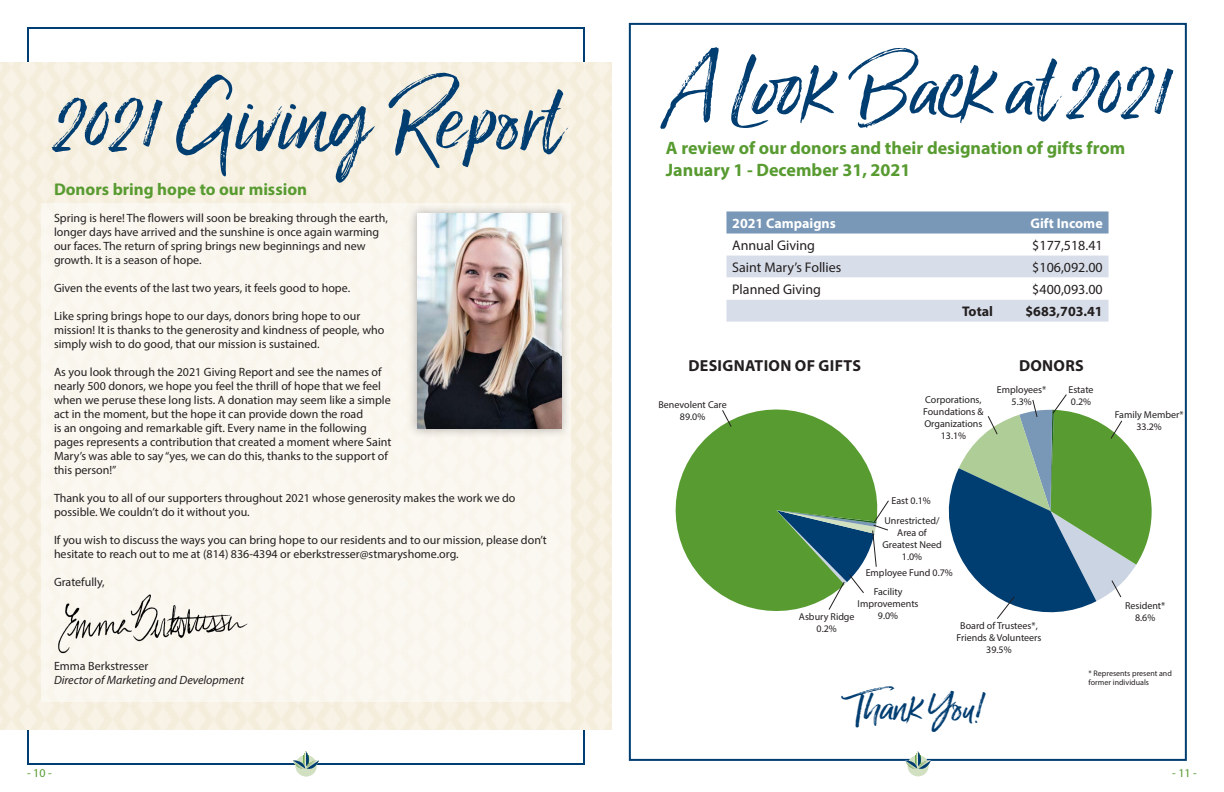
<style>
.page{position:relative;width:1224px;height:792px;background:#fff}
.page>*{position:absolute;margin:0;border:0;box-sizing:border-box;transform-origin:0 0}
.t1{font:105.7px "Lucky Fellas";color:#003d71}
.t2{font:102.6px "Lucky Fellas";color:#003d71}
.t3{font:48px "Lucky Fellas";color:#003d71}
.t4{font:700 18px/21.6px "Myriad Pro";color:#589b31}
.t5{font:700 17px "Myriad Pro";color:#589b31}
.t6{font:700 16px "Myriad Pro";letter-spacing:.02em;color:#231f20}
.t7{font:14px "Myriad Pro";color:#231f20}
.t8{font:700 14px "Myriad Pro";color:#fff}
.t9{font:700 14px "Myriad Pro";color:#231f20}
.t10{font:12px/14px "Myriad Pro";color:#231f20}
.t11{font:italic 12px "Myriad Pro";color:#231f20}
.t12{font:12px "Myriad Pro";color:#589b31}
.t13{font:10px/12px "Myriad Pro";color:#231f20;text-align:center}
.t14{font:8px/9.6px "Myriad Pro";color:#231f20}
</style>
<div class="page">
<svg style="left:675px;top:409px;width:202px;height:202px;fill:#589b31"></svg>
<div style="left:41px;top:203px;width:530px;height:498px;background:#faf7f0"></div>
<div style="left:407px;top:204px;width:164px;height:235px;background:#231f20;opacity:.3"></div>
<img style="left:417px;top:213px;width:144px;height:216px">
<img style="left:58px;top:594px;width:190px;height:60px">
<svg style="left:726px;top:211px;width:383px;height:23px;background:#7e9bb9"></svg>
<svg style="left:726px;top:256px;width:383px;height:66px"></svg>
<svg style="left:776px;top:500px;width:113px;height:110px"></svg>
<svg style="left:722px;top:410px;width:10px;height:17px"></svg>
<svg style="left:948px;top:394px;width:204px;height:225px"></svg>
<svg style="left:905px;top:752px;width:26px;height:24px"></svg>
<svg style="left:293px;top:752px;width:26px;height:24px"></svg>
<p class="t1" style="left:54px;top:62px;width:508px">2021 Giving Report</p>
<p class="t10" style="left:54px;top:211px;width:335px">Spring is here! The flowers will soon be breaking through the earth, longer days have arrived and the sunshine is once again warming our faces. The return of spring brings new beginnings and new growth. It is a season of hope.</p>
<p class="t10" style="left:54px;top:281px;width:298px">Given the events of the last two years, it feels good to hope.</p>
<p class="t10" style="left:54px;top:309px;width:332px">Like spring brings hope to our days, donors bring hope to our mission! It is thanks to the generosity and kindness of people, who simply wish to do good, that our mission is sustained.</p>
<p class="t10" style="left:54px;top:365px;width:339px">As you look through the 2021 Giving Report and see the names of nearly 500 donors, we hope you feel the thrill of hope that we feel when we peruse these long lists. A donation may seem like a simple act in the moment, but the hope it can provide down the road<br>is an ongoing and remarkable gift. Every name in the following pages represents a contribution that created a moment where Saint Mary’s was able to say “yes, we can do this, thanks to the support of this person!”</p>
<p class="t10" style="left:54px;top:491px;width:463px">Thank you to all of our supporters throughout 2021 whose generosity makes the work we do possible. We couldn’t do it without you.</p>
<p class="t10" style="left:54px;top:533px;width:494px">If you wish to discuss the ways you can bring hope to our residents and to our mission, please don’t hesitate to reach out to me at (814) 836-4394 or eberkstresser@stmaryshome.org.</p>
<p class="t10" style="left:54px;top:575px;width:52px">Gratefully,</p>
<p class="t5" style="left:54px;top:179px;width:255px">Donors bring hope to our mission</p>
<p class="t10" style="left:54px;top:659px;width:96px">Emma Berkstresser</p>
<p class="t11" style="left:54px;top:673px;width:192px">Director of Marketing and Development</p>
<p class="t2" style="left:666px;top:32px;width:508px">A Look Back at 2021</p>
<p class="t4" style="left:666px;top:136px;width:461px">A review of our donors and their designation of gifts from<br>January 1 - December 31, 2021</p>
<p class="t8" style="left:732px;top:214px;width:105px">2021 Campaigns</p>
<p class="t8" style="left:1030px;top:214px;width:74px">Gift Income</p>
<p class="t7" style="left:732px;top:236px;width:84px">Annual Giving</p>
<p class="t7" style="left:1032px;top:236px;width:72px">$177,518.41</p>
<p class="t7" style="left:732px;top:258px;width:111px">Saint Mary’s Follies</p>
<p class="t7" style="left:1032px;top:258px;width:72px">$106,092.00</p>
<p class="t7" style="left:732px;top:280px;width:90px">Planned Giving</p>
<p class="t7" style="left:1032px;top:280px;width:72px">$400,093.00</p>
<p class="t9" style="left:962px;top:302px;width:32px">Total</p>
<p class="t9" style="left:1026px;top:302px;width:79px">$683,703.41</p>
<p class="t6" style="left:688px;top:355px;width:174px">DESIGNATION OF GIFTS</p>
<p class="t13" style="left:659px;top:398px;width:70px">Benevolent Care</p>
<p class="t13" style="left:680px;top:410px;width:27px">89.0%</p>
<p class="t13" style="left:923px;top:393px;width:62px;text-align:left">Corporations,<br>Foundations &amp;<br>Organizations</p>
<p class="t13" style="left:941px;top:429px;width:27px">13.1%</p>
<p class="t6" style="left:1019px;top:355px;width:66px">DONORS</p>
<p class="t13" style="left:997px;top:383px;width:51px">Employees*</p>
<p class="t13" style="left:1012px;top:395px;width:22px">5.3%</p>
<p class="t13" style="left:1068px;top:383px;width:27px">Estate</p>
<p class="t13" style="left:1071px;top:395px;width:22px">0.2%</p>
<p class="t13" style="left:1115px;top:408px;width:70px">Family Member*</p>
<p class="t13" style="left:1136px;top:420px;width:27px">33.2%</p>
<p class="t13" style="left:891px;top:495px;width:41px">East 0.1%</p>
<p class="t13" style="left:882px;top:514px;width:61px">Unrestricted/<br>Area of<br>Greatest Need</p>
<p class="t13" style="left:902px;top:550px;width:22px">1.0%</p>
<p class="t13" style="left:866px;top:566px;width:89px">Employee Fund 0.7%</p>
<p class="t13" style="left:858px;top:586px;width:62px">Facility<br>Improvements<br>9.0%</p>
<p class="t13" style="left:799px;top:611px;width:57px">Asbury Ridge</p>
<p class="t13" style="left:817px;top:623px;width:22px">0.2%</p>
<p class="t13" style="left:957px;top:619px;width:86px">Board of Trustees*,<br>Friends &amp; Volunteers</p>
<p class="t13" style="left:986px;top:643px;width:27px">39.5%</p>
<p class="t13" style="left:1125px;top:599px;width:42px">Resident*</p>
<p class="t13" style="left:1135px;top:611px;width:22px">8.6%</p>
<p class="t3" style="left:850px;top:681px;width:137px">Thank You!</p>
<p class="t14" style="left:1089px;top:668px;width:85px">* Represents present and former individuals</p>
<p class="t12" style="left:27px;top:765px;width:26px">- 10 -</p>
<p class="t12" style="left:1172px;top:765px;width:26px">- 11 -</p>
</div>
